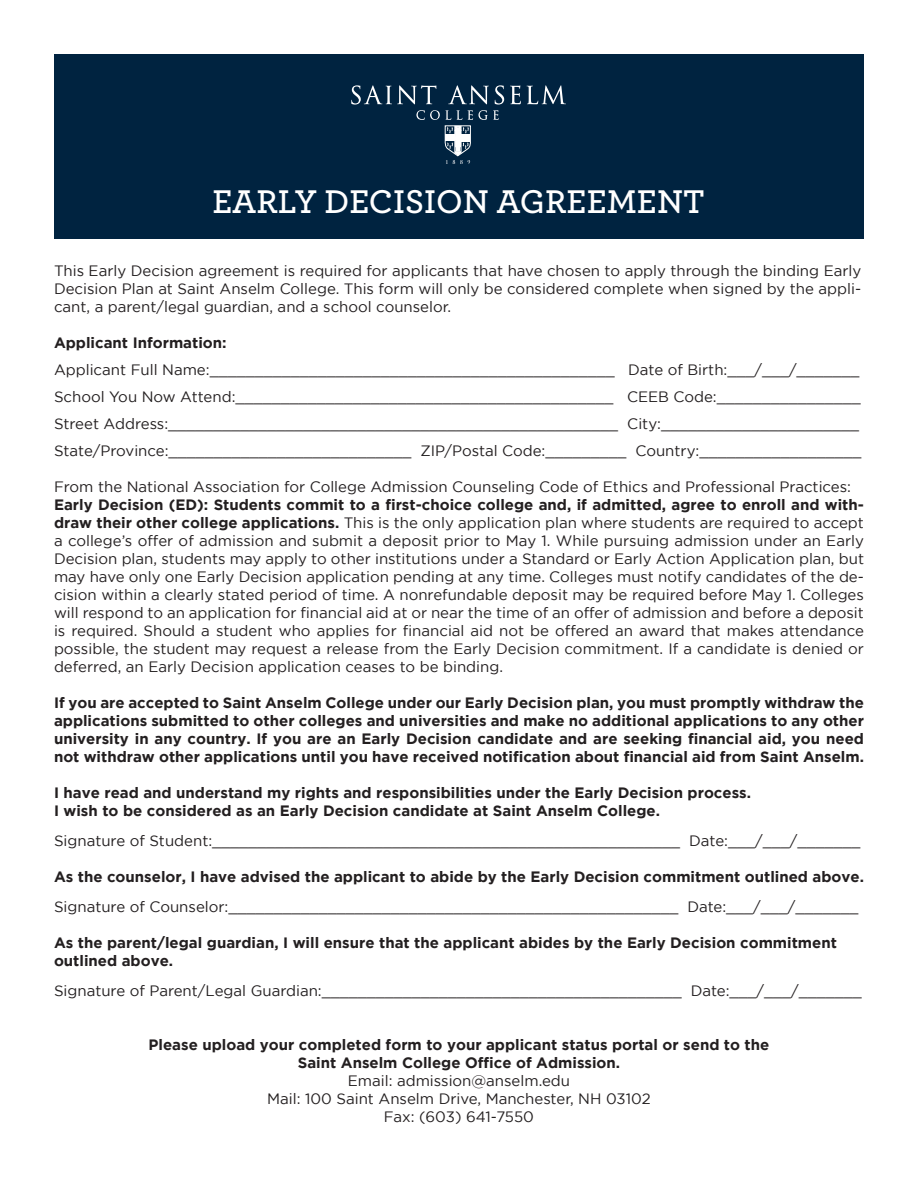
<style>
.page{position:relative;width:918px;height:1188px;background:#fff}
.page>*{position:absolute;margin:0;border:0;box-sizing:border-box;transform-origin:0 0}
.t1{font:600 34.5px "Archer Pro";color:#fff}
.t2{font:15px/18px "Gotham";color:#231f20;text-align:justify}
.t3{font:700 15px/18px "Gotham";color:#231f20;text-align:justify}
.s1{font-weight:700}
</style>
<div class="page">
<div style="left:54px;top:54px;width:810px;height:185px;background:#002340"></div>
<svg style="left:510px;top:86px;width:11px;height:18px"></svg>
<svg style="left:527px;top:85px;width:39px;height:19px"></svg>
<svg style="left:351px;top:85px;width:153px;height:79px"></svg>
<p class="t1" style="left:212px;top:176px;width:494px">EARLY DECISION AGREEMENT</p>
<p class="t2" style="left:54px;top:261px;width:809px">This Early Decision agreement is required for applicants that have chosen to apply through the binding Early Decision Plan at Saint Anselm College. This form will only be considered complete when signed by the appli&shy;cant, a parent/legal guardian, and a school counselor.</p>
<p class="t3" style="left:54px;top:333px;width:174px">Applicant Information:</p>
<p class="t2" style="left:54px;top:360px;width:807px">Applicant Full Name:_____________________________________________ Date of Birth:___/___/_______</p>
<p class="t2" style="left:54px;top:387px;width:808px">School You Now Attend:__________________________________________ CEEB Code:________________</p>
<p class="t2" style="left:54px;top:414px;width:807px">Street Address:__________________________________________________ City:______________________</p>
<p class="t2" style="left:54px;top:441px;width:809px">State/Province:___________________________ ZIP/Postal Code:_________ Country:__________________</p>
<p class="t2" style="left:54px;top:477px;width:799px">From the National Association for College Admission Counseling Code of Ethics and Professional Practices:</p>
<p class="t2" style="left:54px;top:495px;width:812px"><span class="s1">Early Decision (ED): Students commit to a first-choice college and, if admitted, agree to enroll and with&shy;draw their other college applications.</span> This is the only application plan where students are required to accept a college’s offer of admission and submit a deposit prior to May 1. While pursuing admission under an Early Decision plan, students may apply to other institutions under a Standard or Early Action Application plan, but may have only one Early Decision application pending at any time. Colleges must notify candidates of the de&shy;cision within a clearly stated period of time. A nonrefundable deposit may be required before May 1. Colleges will respond to an application for financial aid at or near the time of an offer of admission and before a deposit is required. Should a student who applies for financial aid not be offered an award that makes attendance possible, the student may request a release from the Early Decision commitment. If a candidate is denied or deferred, an Early Decision application ceases to be binding.</p>
<p class="t3" style="left:54px;top:693px;width:812px">If you are accepted to Saint Anselm College under our Early Decision plan, you must promptly withdraw the applications submitted to other colleges and universities and make no additional applications to any other university in any country. If you are an Early Decision candidate and are seeking financial aid, you need not withdraw other applications until you have received notification about financial aid from Saint Anselm.</p>
<p class="t3" style="left:54px;top:783px;width:699px">I have read and understand my rights and responsibilities under the Early Decision process.</p>
<p class="t3" style="left:54px;top:801px;width:608px">I wish to be considered as an Early Decision candidate at Saint Anselm College.</p>
<p class="t2" style="left:54px;top:831px;width:808px">Signature of Student:____________________________________________________ Date:___/___/_______</p>
<p class="t3" style="left:54px;top:867px;width:811px">As the counselor, I have advised the applicant to abide by the Early Decision commitment outlined above.</p>
<p class="t2" style="left:54px;top:897px;width:806px">Signature of Counselor:__________________________________________________ Date:___/___/_______</p>
<p class="t3" style="left:54px;top:933px;width:784px">As the parent/legal guardian, I will ensure that the applicant abides by the Early Decision commitment outlined above.</p>
<p class="t2" style="left:54px;top:981px;width:809px">Signature of Parent/Legal Guardian:________________________________________ Date:___/___/_______</p>
<p class="t3" style="left:149px;top:1036px;width:622px">Please upload your completed form to your applicant status portal or send to the</p>
<p class="t3" style="left:298px;top:1054px;width:324px">Saint Anselm College Office of Admission.</p>
<p class="t2" style="left:348px;top:1072px;width:224px">Email: admission@anselm.edu</p>
<p class="t2" style="left:267px;top:1090px;width:385px">Mail: 100 Saint Anselm Drive, Manchester, NH 03102</p>
<p class="t2" style="left:384px;top:1108px;width:152px">Fax: (603) 641-7550</p>
</div>
